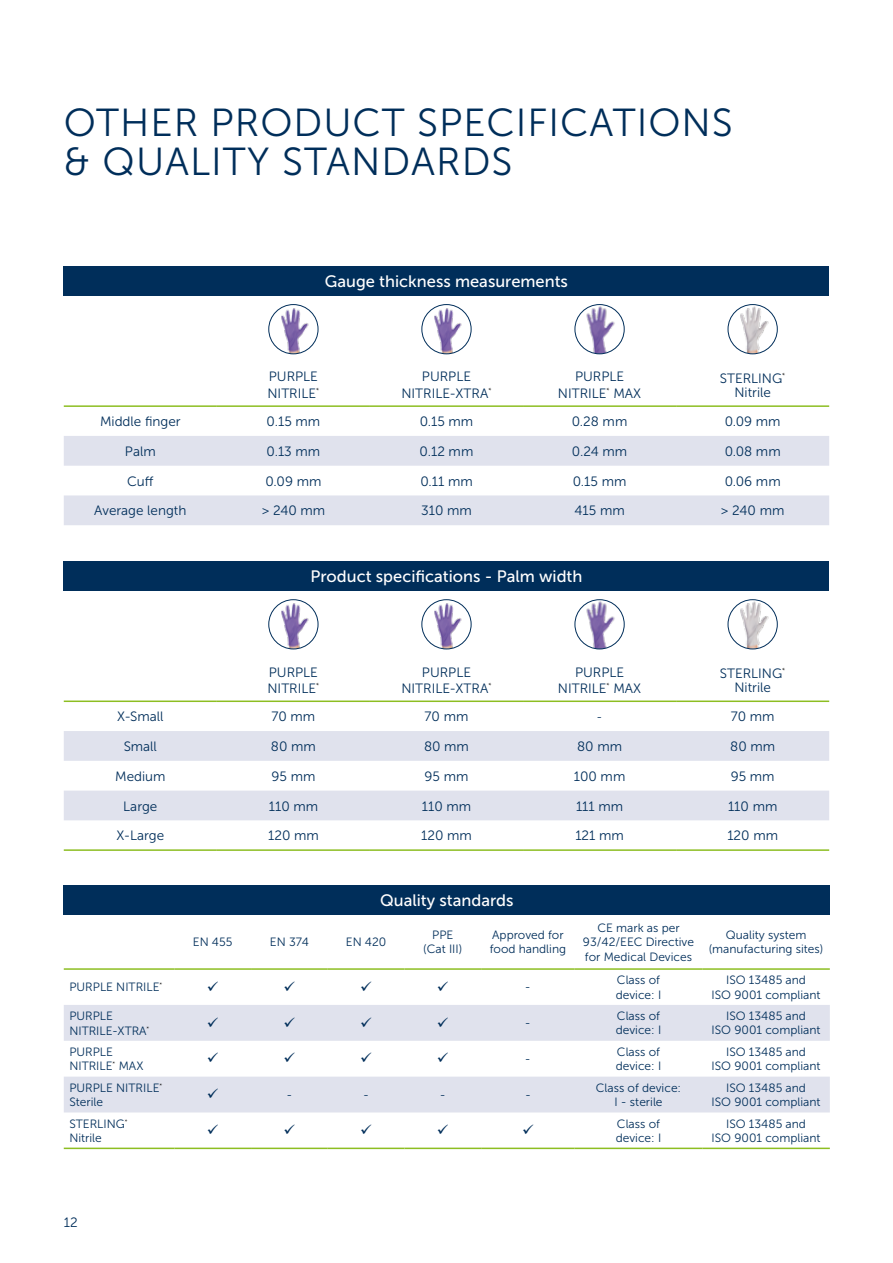
<style>
.page{position:relative;width:893px;height:1263px;background:#fff}
.page>*{position:absolute;margin:0;border:0;box-sizing:border-box;transform-origin:0 0}
.t1{font:39px/39px "Museo Sans 300";letter-spacing:.025em;color:#002e5a}
.t2{font:16.5px "Museo Sans 500";color:#fff}
.t3{font:13.5px/16.2px "Museo Sans 300";color:#002e5a;text-align:center}
.t4{font:12px/14.1px "Museo Sans 300";color:#002e5a;text-align:center}
</style>
<div class="page">
<div style="left:64px;top:266px;width:765px;height:30px;background:#002e5a"></div>
<svg style="left:64px;top:436px;width:765px;height:89px;fill:#e0e2ed"></svg>
<hr style="left:64px;top:405px;width:153px;height:2px;background:#8dbe22">
<hr style="left:217px;top:405px;width:153px;height:2px;background:#8dbe22">
<hr style="left:370px;top:405px;width:153px;height:2px;background:#8dbe22">
<hr style="left:523px;top:405px;width:153px;height:2px;background:#8dbe22">
<hr style="left:676px;top:405px;width:153px;height:2px;background:#8dbe22">
<img style="left:270px;top:305px;width:47px;height:49px">
<div style="left:268px;top:304px;width:50px;height:50px;border:1px solid #002e5a;border-radius:50%"></div>
<img style="left:422px;top:305px;width:48px;height:49px">
<div style="left:421px;top:304px;width:51px;height:50px;border:1px solid #002e5a;border-radius:50%"></div>
<img style="left:575px;top:305px;width:49px;height:49px">
<div style="left:574px;top:304px;width:51px;height:50px;border:1px solid #002e5a;border-radius:50%"></div>
<img style="left:728px;top:305px;width:47px;height:49px">
<div style="left:727px;top:304px;width:51px;height:50px;border:1px solid #002e5a;border-radius:50%"></div>
<div style="left:64px;top:561px;width:765px;height:30px;background:#002e5a"></div>
<svg style="left:64px;top:820px;width:765px;height:1px"></svg>
<svg style="left:64px;top:731px;width:765px;height:89px;fill:#e0e2ed"></svg>
<hr style="left:64px;top:849px;width:153px;height:2px;background:#8dbe22">
<hr style="left:217px;top:849px;width:153px;height:2px;background:#8dbe22">
<hr style="left:370px;top:849px;width:153px;height:2px;background:#8dbe22">
<hr style="left:523px;top:849px;width:153px;height:2px;background:#8dbe22">
<hr style="left:676px;top:849px;width:153px;height:2px;background:#8dbe22">
<hr style="left:64px;top:700px;width:153px;height:2px;background:#8dbe22">
<hr style="left:217px;top:700px;width:153px;height:2px;background:#8dbe22">
<hr style="left:370px;top:700px;width:153px;height:2px;background:#8dbe22">
<hr style="left:523px;top:700px;width:153px;height:2px;background:#8dbe22">
<hr style="left:676px;top:700px;width:153px;height:2px;background:#8dbe22">
<img style="left:270px;top:600px;width:47px;height:49px">
<div style="left:268px;top:599px;width:50px;height:50px;border:1px solid #002e5a;border-radius:50%"></div>
<img style="left:422px;top:600px;width:48px;height:49px">
<div style="left:421px;top:599px;width:51px;height:50px;border:1px solid #002e5a;border-radius:50%"></div>
<img style="left:575px;top:600px;width:49px;height:49px">
<div style="left:574px;top:599px;width:51px;height:50px;border:1px solid #002e5a;border-radius:50%"></div>
<img style="left:728px;top:600px;width:47px;height:49px">
<div style="left:727px;top:599px;width:51px;height:50px;border:1px solid #002e5a;border-radius:50%"></div>
<div style="left:64px;top:885px;width:766px;height:29px;background:#002e5a"></div>
<svg style="left:64px;top:1005px;width:766px;height:107px;fill:#e0e2ed"></svg>
<hr style="left:64px;top:1147px;width:110px;height:2px;background:#8dbe22">
<hr style="left:174px;top:1147px;width:77px;height:2px;background:#8dbe22">
<hr style="left:251px;top:1147px;width:77px;height:2px;background:#8dbe22">
<hr style="left:328px;top:1147px;width:76px;height:2px;background:#8dbe22">
<hr style="left:404px;top:1147px;width:77px;height:2px;background:#8dbe22">
<hr style="left:481px;top:1147px;width:94px;height:2px;background:#8dbe22">
<hr style="left:575px;top:1147px;width:127px;height:2px;background:#8dbe22">
<hr style="left:702px;top:1147px;width:128px;height:2px;background:#8dbe22">
<hr style="left:64px;top:968px;width:110px;height:2px;background:#8dbe22">
<hr style="left:174px;top:968px;width:77px;height:2px;background:#8dbe22">
<hr style="left:251px;top:968px;width:77px;height:2px;background:#8dbe22">
<hr style="left:328px;top:968px;width:76px;height:2px;background:#8dbe22">
<hr style="left:404px;top:968px;width:77px;height:2px;background:#8dbe22">
<hr style="left:481px;top:968px;width:94px;height:2px;background:#8dbe22">
<hr style="left:575px;top:968px;width:127px;height:2px;background:#8dbe22">
<hr style="left:702px;top:968px;width:128px;height:2px;background:#8dbe22">
<svg style="left:208px;top:1017px;width:10px;height:10px"></svg>
<svg style="left:285px;top:1017px;width:10px;height:10px"></svg>
<svg style="left:361px;top:1017px;width:10px;height:10px"></svg>
<svg style="left:438px;top:1017px;width:10px;height:10px"></svg>
<svg style="left:208px;top:1053px;width:10px;height:10px"></svg>
<svg style="left:285px;top:1053px;width:10px;height:10px"></svg>
<svg style="left:361px;top:1053px;width:10px;height:10px"></svg>
<svg style="left:438px;top:1053px;width:10px;height:10px"></svg>
<svg style="left:208px;top:1089px;width:10px;height:9px"></svg>
<h1 class="t1" style="left:64px;top:103px;width:670px">OTHER PRODUCT SPECIFICATIONS &amp; QUALITY STANDARDS</h1>
<h2 class="t2" style="left:325px;top:272px;width:245px">Gauge thickness measurements</h2>
<p class="t3" style="left:267px;top:369px;width:53px;text-align:left">PURPLE<br>NITRILE<sup>*</sup></p>
<p class="t3" style="left:401px;top:369px;width:92px">PURPLE<br>NITRILE-XTRA<sup>*</sup></p>
<p class="t3" style="left:558px;top:369px;width:85px">PURPLE<br>NITRILE<sup>*</sup> MAX</p>
<p class="t3" style="left:720px;top:371px;width:67px;line-height:14.1px">STERLING<sup>*<br></sup>Nitrile</p>
<p class="t3" style="left:100px;top:413px;width:82px">Middle finger</p>
<p class="t3" style="left:267px;top:413px;width:55px">0.15 mm</p>
<p class="t3" style="left:420px;top:413px;width:55px">0.15 mm</p>
<p class="t3" style="left:572px;top:413px;width:57px">0.28 mm</p>
<p class="t3" style="left:725px;top:413px;width:57px">0.09 mm</p>
<p class="t3" style="left:125px;top:443px;width:32px">Palm</p>
<p class="t3" style="left:267px;top:443px;width:55px">0.13 mm</p>
<p class="t3" style="left:420px;top:443px;width:55px">0.12 mm</p>
<p class="t3" style="left:572px;top:443px;width:57px">0.24 mm</p>
<p class="t3" style="left:725px;top:443px;width:58px">0.08 mm</p>
<p class="t3" style="left:127px;top:473px;width:28px">Cuff</p>
<p class="t3" style="left:265px;top:473px;width:57px">0.09 mm</p>
<p class="t3" style="left:420px;top:473px;width:54px">0.11 mm</p>
<p class="t3" style="left:573px;top:473px;width:55px">0.15 mm</p>
<p class="t3" style="left:725px;top:473px;width:57px">0.06 mm</p>
<p class="t3" style="left:94px;top:503px;width:94px">Average length</p>
<p class="t3" style="left:262px;top:503px;width:65px">&gt; 240 mm</p>
<p class="t3" style="left:421px;top:503px;width:52px">310 mm</p>
<p class="t3" style="left:574px;top:503px;width:52px">415 mm</p>
<p class="t3" style="left:721px;top:503px;width:65px">&gt; 240 mm</p>
<h2 class="t2" style="left:310px;top:567px;width:273px">Product specifications - Palm width</h2>
<p class="t3" style="left:267px;top:664px;width:53px;text-align:left">PURPLE<br>NITRILE<sup>*</sup></p>
<p class="t3" style="left:401px;top:664px;width:92px">PURPLE<br>NITRILE-XTRA<sup>*</sup></p>
<p class="t3" style="left:558px;top:664px;width:85px">PURPLE<br>NITRILE<sup>*</sup> MAX</p>
<p class="t3" style="left:720px;top:666px;width:67px;line-height:14.1px">STERLING<sup>*<br></sup>Nitrile</p>
<p class="t3" style="left:117px;top:709px;width:48px">X-Small</p>
<p class="t3" style="left:271px;top:709px;width:45px">70 mm</p>
<p class="t3" style="left:425px;top:709px;width:45px">70 mm</p>
<p class="t4" style="left:597px;top:709px;width:7px">-</p>
<p class="t3" style="left:731px;top:709px;width:45px">70 mm</p>
<p class="t3" style="left:124px;top:738px;width:35px">Small</p>
<p class="t3" style="left:271px;top:738px;width:46px">80 mm</p>
<p class="t3" style="left:424px;top:738px;width:46px">80 mm</p>
<p class="t3" style="left:577px;top:738px;width:46px">80 mm</p>
<p class="t3" style="left:730px;top:738px;width:46px">80 mm</p>
<p class="t3" style="left:115px;top:768px;width:52px">Medium</p>
<p class="t3" style="left:271px;top:768px;width:45px">95 mm</p>
<p class="t3" style="left:425px;top:768px;width:45px">95 mm</p>
<p class="t3" style="left:574px;top:768px;width:53px">100 mm</p>
<p class="t3" style="left:731px;top:768px;width:45px">95 mm</p>
<p class="t3" style="left:123px;top:798px;width:36px">Large</p>
<p class="t3" style="left:269px;top:798px;width:51px">110 mm</p>
<p class="t3" style="left:422px;top:798px;width:51px">110 mm</p>
<p class="t3" style="left:576px;top:798px;width:49px">111 mm</p>
<p class="t3" style="left:728px;top:798px;width:51px">110 mm</p>
<p class="t3" style="left:116px;top:828px;width:49px">X-Large</p>
<p class="t3" style="left:268px;top:828px;width:52px">120 mm</p>
<p class="t3" style="left:421px;top:828px;width:52px">120 mm</p>
<p class="t3" style="left:575px;top:828px;width:50px">121 mm</p>
<p class="t3" style="left:727px;top:828px;width:52px">120 mm</p>
<h2 class="t2" style="left:380px;top:891px;width:135px">Quality standards</h2>
<p class="t4" style="left:193px;top:935px;width:41px">EN 455</p>
<p class="t4" style="left:270px;top:935px;width:40px">EN 374</p>
<p class="t4" style="left:346px;top:935px;width:42px">EN 420</p>
<p class="t4" style="left:423px;top:928px;width:40px">PPE (Cat III)</p>
<p class="t4" style="left:490px;top:928px;width:78px;text-align:left">Approved for food handling</p>
<p class="t4" style="left:583px;top:920px;width:113px">CE mark as per<br>93/42/EEC Directive for Medical Devices</p>
<p class="t4" style="left:709px;top:928px;width:116px">Quality system (manufacturing sites)</p>
<p class="t4" style="left:69px;top:980px;width:94px">PURPLE NITRILE<sup>*</sup></p>
<p class="t4" style="left:525px;top:980px;width:7px">-</p>
<p class="t4" style="left:616px;top:973px;width:47px;text-align:left">Class of device: I</p>
<p class="t4" style="left:711px;top:973px;width:111px">ISO 13485 and<br>ISO 9001 compliant</p>
<p class="t4" style="left:69px;top:1009px;width:82px;text-align:left">PURPLE<br>NITRILE-XTRA<sup>*</sup></p>
<p class="t4" style="left:525px;top:1016px;width:7px">-</p>
<p class="t4" style="left:616px;top:1009px;width:47px;text-align:left">Class of device: I</p>
<p class="t4" style="left:711px;top:1009px;width:111px">ISO 13485 and<br>ISO 9001 compliant</p>
<p class="t4" style="left:69px;top:1045px;width:76px;text-align:left">PURPLE<br>NITRILE<sup>*</sup> MAX</p>
<p class="t4" style="left:525px;top:1052px;width:7px">-</p>
<p class="t4" style="left:616px;top:1045px;width:47px;text-align:left">Class of device: I</p>
<p class="t4" style="left:711px;top:1045px;width:111px">ISO 13485 and<br>ISO 9001 compliant</p>
<p class="t4" style="left:69px;top:1081px;width:94px;text-align:left">PURPLE NITRILE<sup>*<br></sup>Sterile</p>
<p class="t4" style="left:286px;top:1088px;width:7px">-</p>
<p class="t4" style="left:363px;top:1088px;width:7px">-</p>
<p class="t4" style="left:440px;top:1088px;width:7px">-</p>
<p class="t4" style="left:525px;top:1088px;width:7px">-</p>
<p class="t4" style="left:596px;top:1081px;width:87px">Class of device:<br>I - sterile</p>
<p class="t4" style="left:711px;top:1081px;width:111px">ISO 13485 and<br>ISO 9001 compliant</p>
<p class="t4" style="left:69px;top:1117px;width:60px;text-align:left">STERLING<sup>*<br></sup>Nitrile</p>
<p class="t4" style="left:616px;top:1117px;width:47px;text-align:left">Class of device: I</p>
<p class="t4" style="left:711px;top:1117px;width:111px">ISO 13485 and<br>ISO 9001 compliant</p>
<p class="t3" style="left:64px;top:1214px;width:15px">12</p>
</div>
